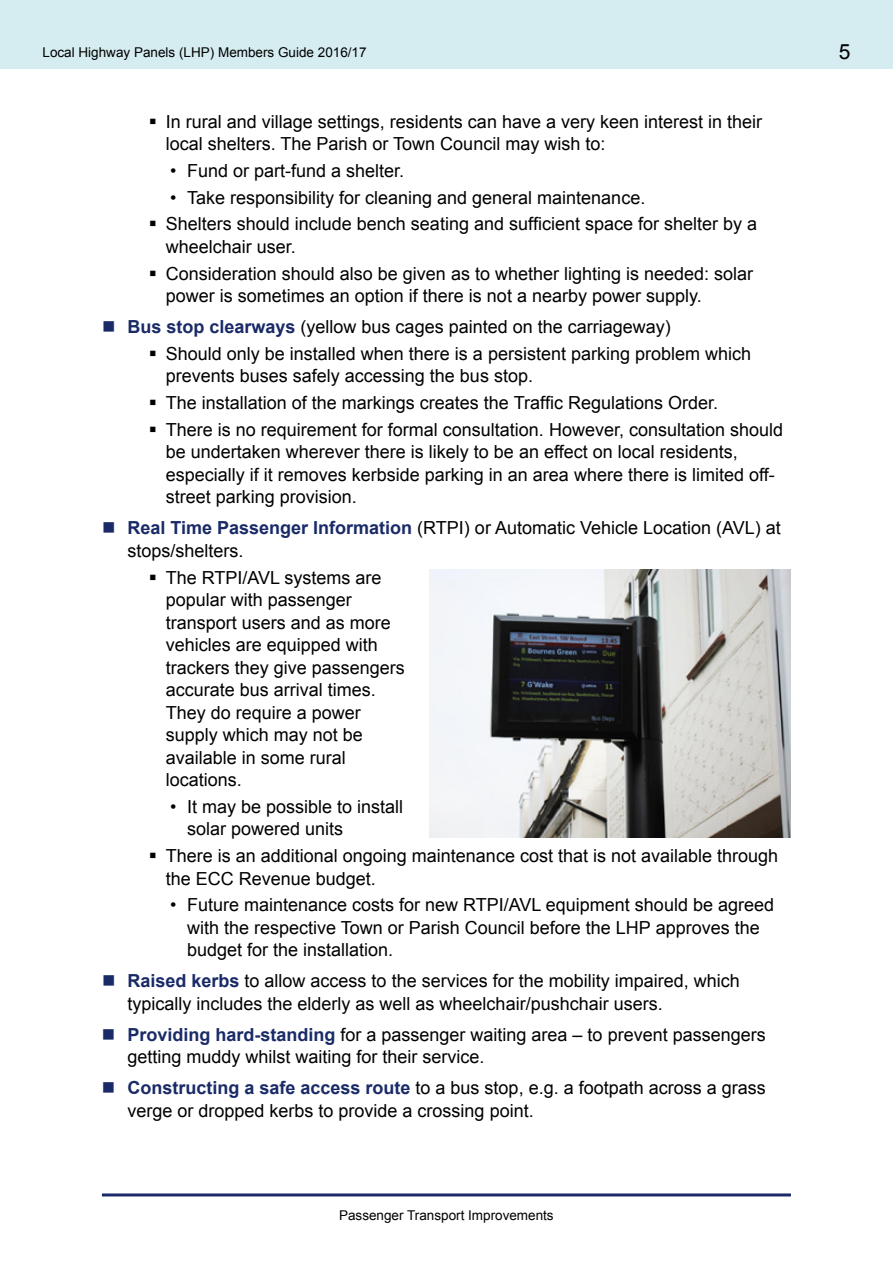
<style>
.page{position:relative;width:893px;height:1263px;background:#fff}
.page>*{position:absolute;margin:0;border:0;box-sizing:border-box;transform-origin:0 0}
.t1{font:21px "Arial";color:#000}
.t2{font:18px/22.5px "Arial";color:#000}
.t3{font:13.5px "Arial";color:#000}
.s1{font-weight:700;color:#192a67}
</style>
<div class="page">
<div style="left:0;top:0;width:893px;height:69px;background:#d5ecf0"></div>
<hr style="left:102px;top:1193px;width:689px;height:3px;background:#192a67">
<img style="left:429px;top:570px;width:362px;height:268px">
<p class="t3" style="left:43px;top:43px;width:326px">Local Highway Panels (LHP) Members Guide 2016/17</p>
<p class="t1" style="left:839px;top:38px;width:13px">5</p>
<p class="t2" style="left:166px;top:110px;width:598px">In rural and village settings, residents can have a very keen interest in their local shelters. The Parish or Town Council may wish to:</p>
<p class="t2" style="left:170px;top:160px;width:236px">• Fund or part-fund a shelter.</p>
<p class="t2" style="left:166px;top:184px;width:593px;line-height:26.7px">• Take responsibility for cleaning and general maintenance.<br>Shelters should include bench seating and sufficient space for shelter by a</p>
<p class="t2" style="left:166px;top:233px;width:589px;line-height:26.7px">wheelchair user.<br>Consideration should also be given as to whether lighting is needed: solar</p>
<p class="t2" style="left:128px;top:280px;width:576px;line-height:31px;text-indent:38px">power is sometimes an option if there is not a nearby power supply.<br><span class="s1">Bus stop clearways</span> (yellow bus cages painted on the carriageway)</p>
<p class="t2" style="left:166px;top:342px;width:587px">Should only be installed when there is a persistent parking problem which prevents buses safely accessing the bus stop.</p>
<p class="t2" style="left:166px;top:390px;width:619px;line-height:26.7px">The installation of the markings creates the Traffic Regulations Order.<br>There is no requirement for formal consultation. However, consultation should</p>
<p class="t2" style="left:166px;top:441px;width:610px">be undertaken wherever there is likely to be an effect on local residents, especially if it removes kerbside parking in an area where there is limited off&shy;street parking provision.</p>
<p class="t2" style="left:128px;top:517px;width:655px"><span class="s1">Real Time Passenger Information</span> (RTPI) or Automatic Vehicle Location (AVL) at stops/shelters.</p>
<p class="t2" style="left:166px;top:566px;width:241px">The RTPI/AVL systems are popular with passenger transport users and as more vehicles are equipped with trackers they give passengers accurate bus arrival times.<br>They do require a power supply which may not be available in some rural locations.</p>
<p class="t2" style="left:187px;top:795px;width:218px;text-indent:-17px">• It may be possible to install solar powered units</p>
<p class="t2" style="left:166px;top:845px;width:614px">There is an additional ongoing maintenance cost that is not available through the ECC Revenue budget.</p>
<p class="t2" style="left:187px;top:894px;width:588px;text-indent:-17px">• Future maintenance costs for new RTPI/AVL equipment should be agreed with the respective Town or Parish Council before the LHP approves the budget for the installation.</p>
<p class="t2" style="left:127px;top:970px;width:614px"><span class="s1">Raised kerbs</span> to allow access to the services for the mobility impaired, which typically includes the elderly as well as wheelchair/pushchair users.</p>
<p class="t2" style="left:127px;top:1023px;width:640px"><span class="s1">Providing hard-standing</span> for a passenger waiting area – to prevent passengers getting muddy whilst waiting for their service.</p>
<p class="t2" style="left:127px;top:1077px;width:640px"><span class="s1">Constructing a safe access route</span> to a bus stop, e.g. a footpath across a grass verge or dropped kerbs to provide a crossing point.</p>
<p class="t3" style="left:339px;top:1206px;width:216px">Passenger Transport Improvements</p>
</div>
